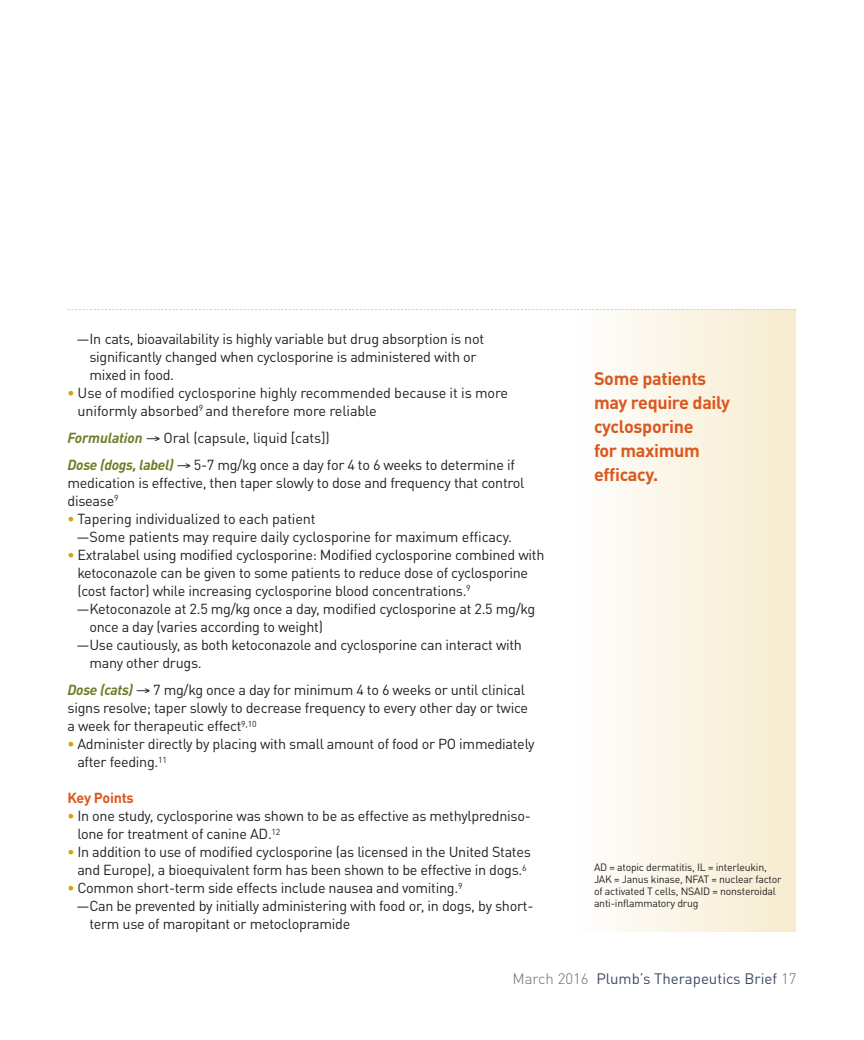
<style>
.page{position:relative;width:864px;height:1040px;background:#fff}
.page>*{position:absolute;margin:0;border:0;box-sizing:border-box;transform-origin:0 0}
.Pull_out{font:700 18px/24px "DINOT";letter-spacing:-.02em;color:#da581e}
.t1{font:15px "DINOT";color:#3d4968}
.Rx_Body_copy{font:14.4px/18px "DINOT";letter-spacing:-.02em;color:#231f20}
.Rx_Body_copy-2{font:700 14.4px "DINOT";letter-spacing:-.025em;color:#da581e}
.Footnote{font:10.5px/12px "DINOT";letter-spacing:-.02em;color:#231f20}
.s1{font-weight:700;color:#da9f0f}
.s2{font-weight:700;font-style:italic;color:#6d7e28}
.s3{font-weight:300;color:#6c6d70}
</style>
<div class="page">
<div style="left:572px;top:309px;width:224px;height:623px;background:linear-gradient(to right,#fefefe,#f7ebcf)"></div>
<svg style="left:68px;top:309px;width:728px;height:1px"></svg>
<p class="Rx_Body_copy" style="left:89px;top:330px;width:396px;text-indent:-13px">—In cats, bioavailability is highly variable but drug absorption is not significantly changed when cyclosporine is administered with or mixed in food.</p>
<p class="Rx_Body_copy" style="left:78px;top:384px;width:432px;text-indent:-10px"><span class="s1">•</span> Use of modified cyclosporine highly recommended because it is more uniformly absorbed<sup>9</sup> and therefore more reliable</p>
<p class="Rx_Body_copy" style="left:68px;top:429px;width:264px"><span class="s2">Formulation</span> → Oral (capsule, liquid [cats])</p>
<p class="Rx_Body_copy" style="left:68px;top:456px;width:458px"><span class="s2">Dose (dogs, label)</span> → 5-7 mg/kg once a day for 4 to 6 weeks to determine if medication is effective, then taper slowly to dose and frequency that control disease<sup>9</sup></p>
<p class="Rx_Body_copy" style="left:68px;top:510px;width:250px"><span class="s1">•</span> Tapering individualized to each patient</p>
<p class="Rx_Body_copy" style="left:76px;top:528px;width:437px">—Some patients may require daily cyclosporine for maximum efficacy.</p>
<p class="Rx_Body_copy" style="left:77px;top:546px;width:469px;text-indent:-10px"><span class="s1">•</span> Extralabel using modified cyclosporine: Modified cyclosporine combined with ketoconazole can be given to some patients to reduce dose of cyclosporine (cost factor) while increasing cyclosporine blood concentrations.<sup>9</sup></p>
<p class="Rx_Body_copy" style="left:89px;top:600px;width:447px;text-indent:-13px">—Ketoconazole at 2.5 mg/kg once a day, modified cyclosporine at 2.5 mg/kg once a day (varies according to weight)</p>
<p class="Rx_Body_copy" style="left:89px;top:636px;width:434px;text-indent:-13px">—Use cautiously, as both ketoconazole and cyclosporine can interact with many other drugs.</p>
<p class="Rx_Body_copy" style="left:68px;top:681px;width:462px"><span class="s2">Dose (cats)</span> → 7 mg/kg once a day for minimum 4 to 6 weeks or until clinical signs resolve; taper slowly to decrease frequency to every other day or twice a week for therapeutic effect<sup>9,10</sup></p>
<p class="Rx_Body_copy" style="left:77px;top:735px;width:459px;text-indent:-10px"><span class="s1">•</span> Administer directly by placing with small amount of food or PO immediately after feeding.<sup>11</sup></p>
<p class="Rx_Body_copy-2" style="left:68px;top:788px;width:68px">Key Points</p>
<p class="Rx_Body_copy" style="left:77px;top:807px;width:455px;text-indent:-10px"><span class="s1">•</span> In one study, cyclosporine was shown to be as effective as methylpredniso&shy;lone for treatment of canine AD.<sup>12</sup></p>
<p class="Rx_Body_copy" style="left:68px;top:843px;width:465px;text-align:center"><span class="s1">•</span> In addition to use of modified cyclosporine (as licensed in the United States and Europe), a bioequivalent form has been shown to be effective in dogs.<sup>6</sup></p>
<p class="Rx_Body_copy" style="left:68px;top:879px;width:397px"><span class="s1">•</span> Common short-term side effects include nausea and vomiting.<sup>9</sup></p>
<p class="Rx_Body_copy" style="left:89px;top:897px;width:446px;text-indent:-13px">—Can be prevented by initially administering with food or, in dogs, by short&shy;term use of maropitant or metoclopramide</p>
<p class="Pull_out" style="left:594px;top:366px;width:138px">Some patients may require daily cyclosporine<br>for maximum efficacy.</p>
<p class="Footnote" style="left:594px;top:861px;width:189px">AD = atopic dermatitis, IL = interleukin, JAK = Janus kinase, NFAT = nuclear factor of activated T cells, NSAID = nonsteroidal anti-inflammatory drug</p>
<p class="t1" style="left:512px;top:969px;width:286px"><span class="s3">March 2016</span> Plumb’s Therapeutics Brief <span class="s3">17</span></p>
</div>
